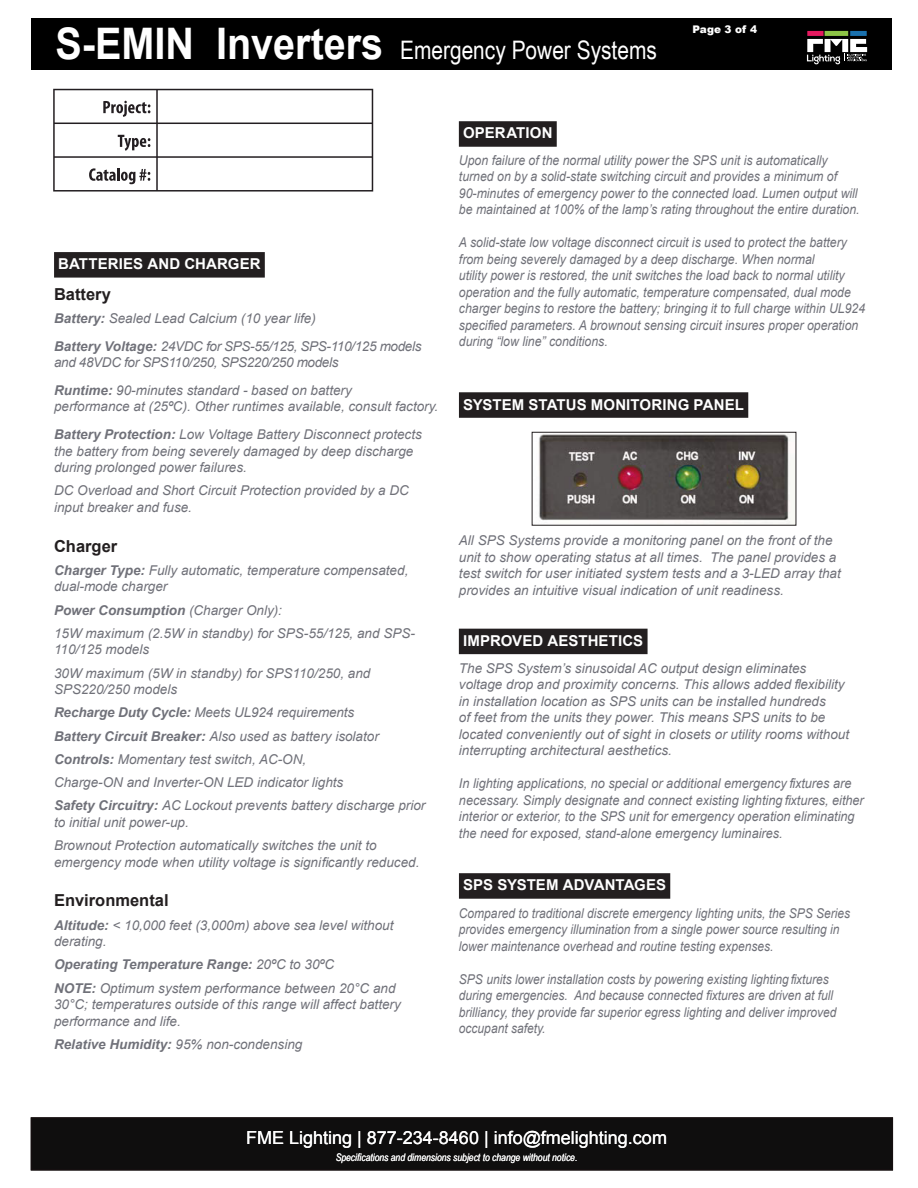
<style>
.page{position:relative;width:918px;height:1188px;background:#fff}
.page>*{position:absolute;margin:0;border:0;box-sizing:border-box;transform-origin:0 0}
.t1{font:25.5px "Arial Narrow";color:#fff}
.t2{font:18px "Arial";color:#fff}
.t3{font:700 16.5px "Arial";color:#231f20}
.t4{font:700 15px "Arial";letter-spacing:.005em;color:#fff}
.t5{font:italic 13.5px/16.5px "Arial";color:#707179}
.t6{font:italic 13.5px/16.5px "Arial";color:#707179;scale:.91 1}
.t7{font:italic 13.5px/16.5px "Arial";color:#707179;scale:.89 1}
.t8{font:italic 13.5px/16.5px "Arial";color:#707179;scale:.94 1}
.t9{font:italic 13.5px/27.8px "Arial";letter-spacing:-.025em;color:#707179}
.t10{font:italic 700 13.5px "Arial";color:#707179}
.t11{font:italic 10.5px "Arial Narrow";color:#fff}
.t12{font:900 10.5px "Arial";color:#fff}
.s1{font-family:"Arial";font-weight:700;font-size:43.5px}
.s2{font-weight:700}
.s3{font-weight:400}
</style>
<div class="page">
<div style="left:31px;top:18px;width:861px;height:52px;background:#000"></div>
<svg style="left:53px;top:89px;width:320px;height:103px"></svg>
<div style="left:459px;top:629px;width:189px;height:25px;background:#231f20"></div>
<div style="left:459px;top:873px;width:211px;height:26px;background:#231f20"></div>
<div style="left:459px;top:392px;width:289px;height:26px;background:#231f20"></div>
<div style="left:54px;top:252px;width:211px;height:26px;background:#231f20"></div>
<div style="left:459px;top:121px;width:98px;height:26px;background:#231f20"></div>
<img style="left:538px;top:434px;width:256px;height:90px">
<div style="left:532px;top:432px;width:264px;height:94px;border:1px solid #231f20"></div>
<div style="left:31px;top:1117px;width:862px;height:53px;background:#0f0e0e"></div>
<svg style="left:807px;top:30px;width:60px;height:34px"></svg>
<h1 class="t1" style="left:56px;top:31px;width:603px"><span class="s1">S-EMIN Inverters</span> Emergency Power Systems</h1>
<p class="t12" style="left:692px;top:22px;width:66px">Page 3 of 4</p>
<p class="t4" style="left:58px;top:253px;width:204px">BATTERIES AND CHARGER</p>
<p class="t3" style="left:54px;top:282px;width:58px">Battery</p>
<p class="t9" style="left:54px;top:304px;width:369px"><span class="s2">Battery:</span> Sealed Lead Calcium (10 year life)<br><span class="s2">Battery Voltage:</span> 24VDC for SPS-55/125, SPS-110/125 models</p>
<p class="t9" style="left:54px;top:349px;width:299px">and 48VDC for SPS110/250, SPS220/250 models<br><span class="s2">Runtime:</span> 90-minutes standard - based on battery</p>
<p class="t5" style="left:54px;top:393px;width:386px;line-height:27.8px">performance at (25ºC). Other runtimes available, consult factory.<br><span class="s2">Battery Protection:</span> Low Voltage Battery Disconnect protects</p>
<p class="t5" style="left:54px;top:443px;width:361px">the battery from being severely damaged by deep discharge during prolonged power failures.</p>
<p class="t5" style="left:54px;top:483px;width:356px">DC Overload and Short Circuit Protection provided by a DC input breaker and fuse.</p>
<p class="t3" style="left:54px;top:534px;width:65px">Charger</p>
<p class="t5" style="left:54px;top:562px;width:356px"><span class="s2">Charger Type:</span> Fully automatic, temperature compensated, dual-mode charger</p>
<p class="t5" style="left:54px;top:598px;width:362px;line-height:23.2px"><span class="s2">Power Consumption</span> (Charger Only):<br>15W maximum (2.5W in standby) for SPS-55/125, and SPS-</p>
<p class="t5" style="left:54px;top:638px;width:318px;line-height:23.2px">110/125 models<br>30W maximum (5W in standby) for SPS110/250, and</p>
<p class="t5" style="left:54px;top:678px;width:373px;line-height:23.2px">SPS220/250 models<br><span class="s2">Recharge Duty Cycle:</span> Meets UL924 requirements<br><span class="s2">Battery Circuit Breaker:</span> Also used as battery isolator <span class="s2">Controls:</span> Momentary test switch, AC-ON,<br>Charge-ON and Inverter-ON LED indicator lights<br><span class="s2">Safety Circuitry:</span> AC Lockout prevents battery discharge prior</p>
<p class="t5" style="left:54px;top:811px;width:324px;line-height:23.2px">to initial unit power-up.<br>Brownout Protection automatically switches the unit to</p>
<p class="t5" style="left:54px;top:854px;width:367px">emergency mode when utility voltage is significantly reduced.</p>
<p class="t3" style="left:54px;top:889px;width:116px">Environmental</p>
<p class="t5" style="left:54px;top:917px;width:341px"><span class="s2">Altitude:</span> &lt; 10,000 feet (3,000m) above sea level without derating.</p>
<p class="t5" style="left:54px;top:953px;width:343px;line-height:23.2px"><span class="s2">Operating Temperature Range:</span> 20ºC to 30ºC<br><span class="s2">NOTE:</span> Optimum system performance between 20°C and</p>
<p class="t5" style="left:54px;top:996px;width:348px">30°C; temperatures outside of this range will affect battery performance and life.</p>
<p class="t10" style="left:54px;top:1035px;width:250px">Relative Humidity: <span class="s3">95% non-condensing</span></p>
<p class="t4" style="left:463px;top:123px;width:91px">OPERATION</p>
<p class="t6" style="left:459px;top:152px;width:442px">Upon failure of the normal utility power the SPS unit is automatically turned on by a solid-state switching circuit and provides a minimum of 90-minutes of emergency power to the connected load. Lumen output will be maintained at 100% of the lamp’s rating throughout the entire duration.</p>
<p class="t6" style="left:459px;top:234px;width:448px">A solid-state low voltage disconnect circuit is used to protect the battery from being severely damaged by a deep discharge. When normal<br>utility power is restored, the unit switches the load back to normal utility operation and the fully automatic, temperature compensated, dual mode charger begins to restore the battery; bringing it to full charge within UL924 specified parameters. A brownout sensing circuit insures proper operation during “low line” conditions.</p>
<p class="t4" style="left:463px;top:394px;width:282px">SYSTEM STATUS MONITORING PANEL</p>
<p class="t5" style="left:459px;top:532px;width:383px">All SPS Systems provide a monitoring panel on the front of the unit to show operating status at all times. The panel provides a test switch for user initiated system tests and a 3-LED array that provides an intuitive visual indication of unit readiness.</p>
<p class="t4" style="left:463px;top:630px;width:182px">IMPROVED AESTHETICS</p>
<p class="t5" style="left:459px;top:660px;width:392px">The SPS System’s sinusoidal AC output design eliminates voltage drop and proximity concerns. This allows added flexibility in installation location as SPS units can be installed hundreds<br>of feet from the units they power. This means SPS units to be located conveniently out of sight in closets or utility rooms without interrupting architectural aesthetics.</p>
<p class="t8" style="left:459px;top:776px;width:432px">In lighting applications, no special or additional emergency fixtures are necessary. Simply designate and connect existing lighting fixtures, either interior or exterior, to the SPS unit for emergency operation eliminating the need for exposed, stand-alone emergency luminaires.</p>
<p class="t4" style="left:463px;top:875px;width:204px">SPS SYSTEM ADVANTAGES</p>
<p class="t7" style="left:459px;top:905px;width:441px">Compared to traditional discrete emergency lighting units, the SPS Series provides emergency illumination from a single power source resulting in lower maintenance overhead and routine testing expenses.</p>
<p class="t7" style="left:459px;top:971px;width:426px">SPS units lower installation costs by powering existing lighting fixtures during emergencies. And because connected fixtures are driven at full brilliancy, they provide far superior egress lighting and deliver improved occupant safety.</p>
<h2 class="t2" style="left:367px;top:1125px;width:302px">877-234-8460 | info@fmelighting.com</h2>
<p class="t11" style="left:336px;top:1150px;width:243px">Specifications and dimensions subject to change without notice.</p>
<h2 class="t2" style="left:246px;top:1125px;width:204px">FME Lighting | 877-234-8</h2>
</div>
